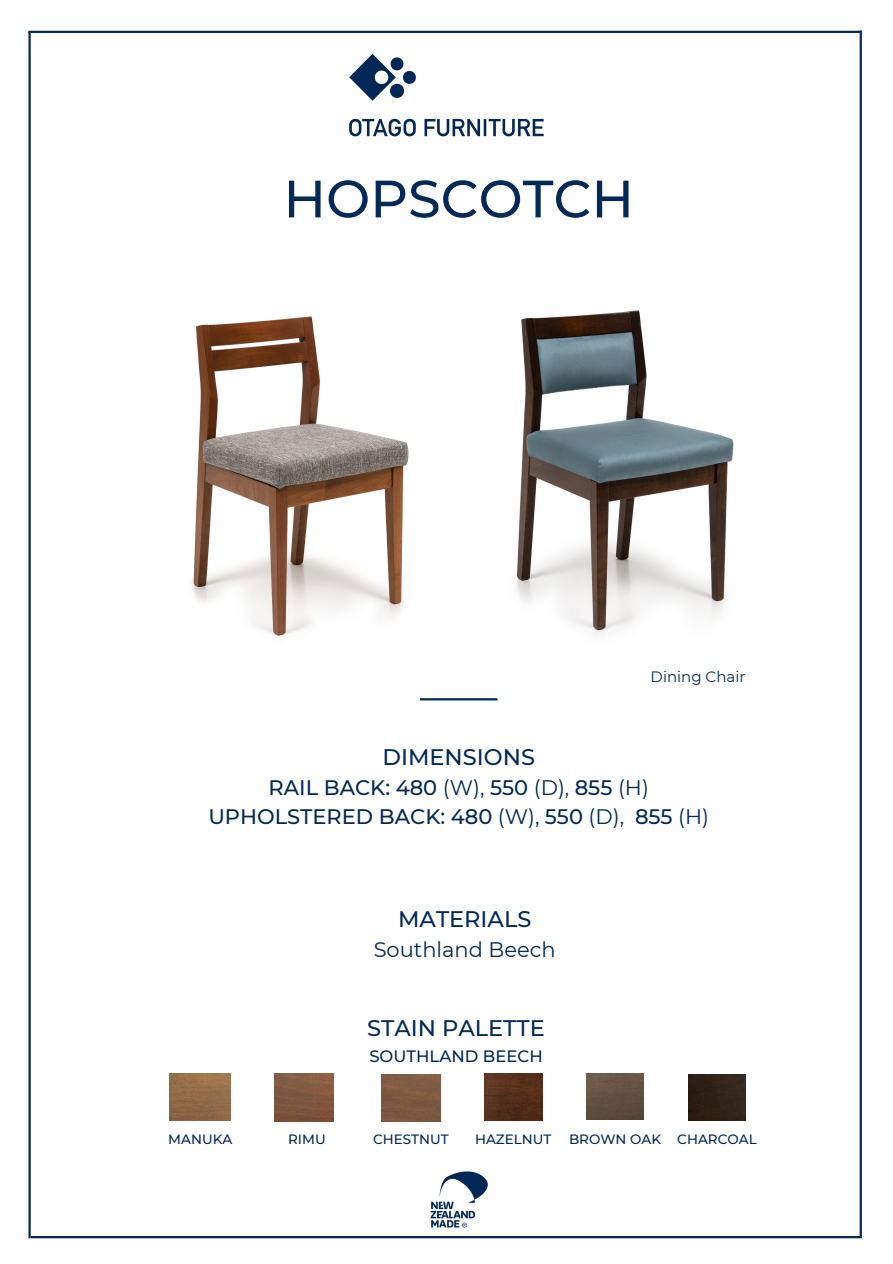
<style>
.page{position:relative;width:893px;height:1264px;background:#fff}
.page>*{position:absolute;margin:0;border:0;box-sizing:border-box;transform-origin:0 0}
.t1{font:500 52.5px "Montserrat";color:#022957}
.t2{font:500 22.5px "Montserrat";color:#022957}
.t3{font:500 21px/29.4px "Montserrat";color:#022957;text-align:center}
.t4{font:21px "Montserrat";color:#022957}
.t5{font:500 16.5px "Montserrat";color:#022957}
.t6{font:15px "Montserrat";color:#022957}
.t7{font:500 13.5px "Montserrat";color:#022957}
.s1{font-weight:400}
</style>
<div class="page">
<img style="left:349px;top:53px;width:195px;height:83px">
<img style="left:169px;top:1073px;width:62px;height:47px">
<img style="left:275px;top:1073px;width:58px;height:48px">
<img style="left:382px;top:1074px;width:58px;height:47px">
<img style="left:484px;top:1073px;width:58px;height:47px">
<img style="left:586px;top:1073px;width:58px;height:46px">
<img style="left:688px;top:1074px;width:57px;height:46px">
<hr style="left:420px;top:698px;width:77px;height:2px;background:#022957">
<img style="left:431px;top:1171px;width:56px;height:57px">
<hr style="left:28px;top:31px;width:832px;height:2px;background:#022957">
<hr style="left:859px;top:30px;width:2px;height:1205px;background:#022957">
<hr style="left:28px;top:32px;width:3px;height:1206px;background:#022957">
<hr style="left:31px;top:1235px;width:830px;height:3px;background:#022957">
<img style="left:192px;top:316px;width:217px;height:320px">
<img style="left:516px;top:310px;width:218px;height:326px">
<h1 class="t1" style="left:283px;top:166px;width:352px">HOPSCOTCH</h1>
<p class="t6" style="left:650px;top:667px;width:96px">Dining Chair</p>
<p class="t2" style="left:382px;top:742px;width:154px">DIMENSIONS</p>
<p class="t3" style="left:208px;top:772px;width:502px">RAIL BACK: 480 <span class="s1">(W),</span> 550 <span class="s1">(D),</span> 855 <span class="s1">(H)<br></span>UPHOLSTERED BACK: 480 <span class="s1">(W),</span> 550 <span class="s1">(D),</span> 855 <span class="s1">(H)</span></p>
<p class="t2" style="left:398px;top:904px;width:135px">MATERIALS</p>
<p class="t4" style="left:373px;top:936px;width:183px">Southland Beech</p>
<p class="t2" style="left:367px;top:1013px;width:179px">STAIN PALETTE</p>
<p class="t5" style="left:369px;top:1045px;width:175px">SOUTHLAND BEECH</p>
<p class="t7" style="left:168px;top:1130px;width:65px">MANUKA</p>
<p class="t7" style="left:288px;top:1130px;width:39px">RIMU</p>
<p class="t7" style="left:373px;top:1130px;width:77px">CHESTNUT</p>
<p class="t7" style="left:475px;top:1130px;width:78px">HAZELNUT</p>
<p class="t7" style="left:569px;top:1130px;width:189px">BROWN OAK CHARCOAL</p>
</div>
